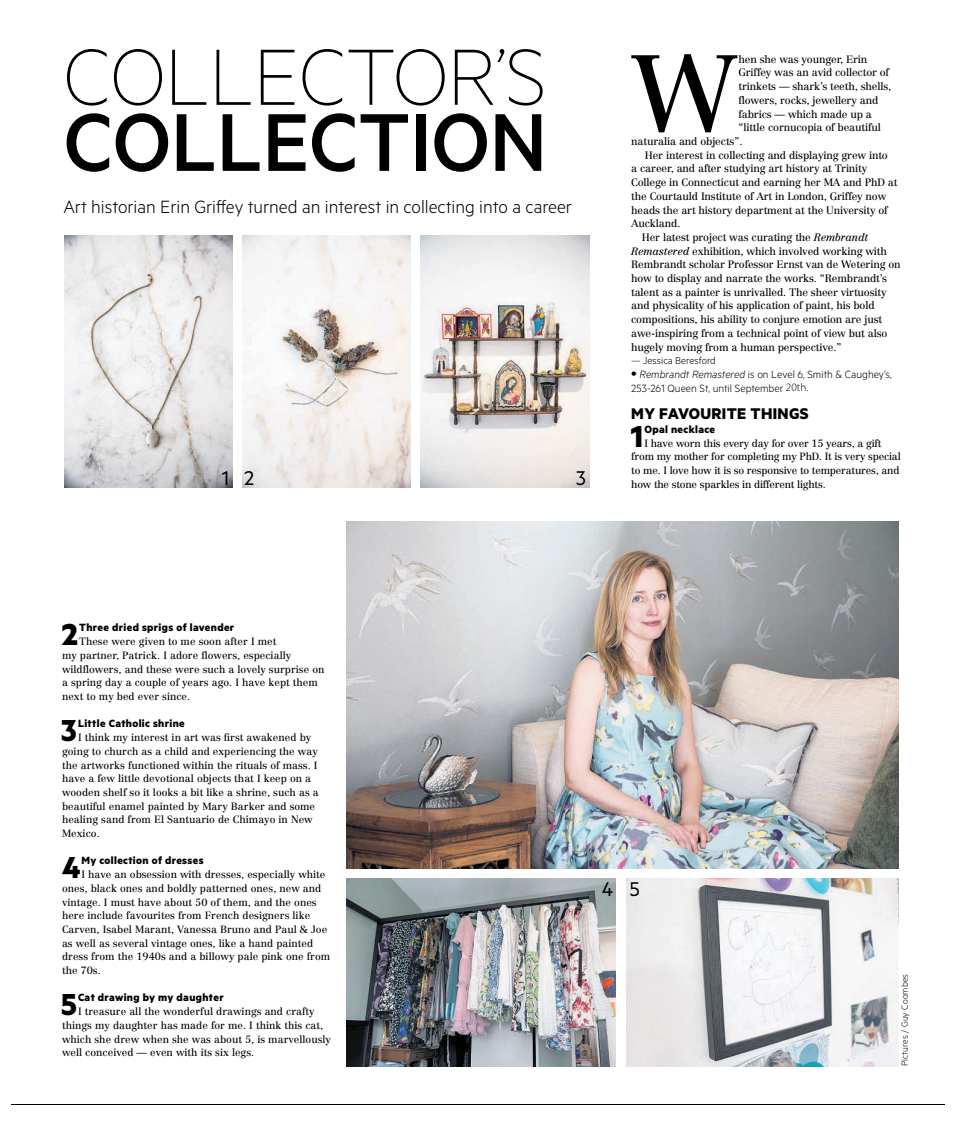
<style>
.page{position:relative;width:957px;height:1134px;background:#fff}
.page>*{position:absolute;margin:0;border:0;box-sizing:border-box;transform-origin:0 0}
.t1{font:106.88px "Centennial";color:#000}
.t2{font:500 92.12px "Metric";letter-spacing:-.01em;color:#000}
.t3{font:100 89.75px "Metric";letter-spacing:-.01em;color:#000}
.t4{font:700 34.12px "Metric";color:#000}
.t5{font:22.38px "Metric";color:#000}
.t6{font:300 19.88px "Metric";color:#000}
.t7{font:700 17.38px "Metric";letter-spacing:.02em;color:#000}
.t8{font:700 11.88px "Metric";letter-spacing:.03em;color:#000}
.t9{font:300 11.88px/13.8px "Metric";color:#000}
.t10{font:300 11.25px "Metric";color:#000}
.t11{font:300 11.25px "Myriad Pro";color:#000}
.t12{font:10.62px "Centennial";letter-spacing:-.015em;color:#000}
.t13{font:10.38px/13.8px "Centennial";color:#000}
.t14{font:10.38px/13.8px "Centennial";letter-spacing:-.02em;color:#000}
.t15{font:300 10px "Metric";letter-spacing:.01em;color:#000}
.s1{font-style:italic}
.s2{font-size:16.75px}
</style>
<div class="page">
<img style="left:346px;top:522px;width:553px;height:347px">
<img style="left:346px;top:878px;width:269px;height:188px">
<img style="left:626px;top:878px;width:273px;height:188px">
<hr style="left:11px;top:1104px;width:933px;height:1px;background:#000">
<img style="left:64px;top:236px;width:168px;height:252px">
<img style="left:242px;top:236px;width:169px;height:252px">
<img style="left:420px;top:236px;width:169px;height:252px">
<h3 class="t3" style="left:63px;top:25px;width:485px">COLLECTOR’S</h3>
<h2 class="t2" style="left:63px;top:88px;width:485px">COLLECTION</h2>
<h3 class="t6" style="left:63px;top:195px;width:510px">Art historian Erin Griffey turned an interest in collecting into a career</h3>
<h3 class="t5" style="left:222px;top:465px;width:34px">1 2</h3>
<h3 class="t5" style="left:576px;top:465px;width:11px">3</h3>
<h1 class="t1" style="left:632px;top:30px;width:107px">W</h1>
<p class="t12" style="left:738px;top:53px;width:130px">hen she was younger, Erin</p>
<p class="t12" style="left:738px;top:66px;width:152px">Griffey was an avid collector of</p>
<p class="t12" style="left:738px;top:80px;width:154px">trinkets — shark’s teeth, shells,</p>
<p class="t12" style="left:738px;top:94px;width:141px">flowers, rocks, jewellery and</p>
<p class="t12" style="left:738px;top:108px;width:135px">fabrics — which made up a</p>
<p class="t12" style="left:738px;top:121px;width:144px">“little cornucopia of beautiful</p>
<p class="t12" style="left:631px;top:135px;width:113px">naturalia and objects”.</p>
<p class="t12" style="left:645px;top:149px;width:244px">Her interest in collecting and displaying grew into</p>
<p class="t12" style="left:631px;top:162px;width:238px">a career, and after studying art history at Trinity</p>
<p class="t12" style="left:631px;top:176px;width:268px">College in Connecticut and earning her MA and PhD at</p>
<p class="t12" style="left:631px;top:190px;width:257px">the Courtauld Institute of Art in London, Griffey now</p>
<p class="t12" style="left:631px;top:203px;width:258px">heads the art history department at the University of</p>
<p class="t12" style="left:631px;top:217px;width:51px">Auckland.</p>
<p class="t12" style="left:642px;top:231px;width:228px">Her latest project was curating the <span class="s1">Rembrandt</span></p>
<p class="t12" style="left:631px;top:245px;width:257px"><span class="s1">Remastered</span> exhibition, which involved working with</p>
<p class="t12" style="left:631px;top:258px;width:271px">Rembrandt scholar Professor Ernst van de Wetering on</p>
<p class="t12" style="left:631px;top:272px;width:257px">how to display and narrate the works. “Rembrandt’s</p>
<p class="t12" style="left:631px;top:286px;width:257px">talent as a painter is unrivalled. The sheer virtuosity</p>
<p class="t12" style="left:631px;top:299px;width:245px">and physicality of his application of paint, his bold</p>
<p class="t12" style="left:631px;top:313px;width:253px">compositions, his ability to conjure emotion are just</p>
<p class="t12" style="left:631px;top:327px;width:258px">awe-inspiring from a technical point of view but also</p>
<p class="t12" style="left:631px;top:340px;width:212px">hugely moving from a human perspective.”</p>
<p class="t10" style="left:631px;top:354px;width:86px">— Jessica Beresford</p>
<p class="t9" style="left:631px;top:367px;width:262px"><span class="s2">•</span> <span class="s1">Rembrandt Remastered</span> is on Level 6, Smith &amp; Caughey’s,<br>253-261 Queen St, until September 13</p>
<h3 class="t7" style="left:631px;top:403px;width:179px">MY FAVOURITE THINGS</h3>
<h3 class="t4" style="left:631px;top:415px;width:14px">1</h3>
<p class="t8" style="left:644px;top:422px;width:72px">Opal necklace</p>
<p class="t11" style="left:786px;top:381px;width:24px">20th.</p>
<p class="t14" style="left:631px;top:436px;width:271px;text-indent:13px">I have worn this every day for over 15 years, a gift from my mother for completing my PhD. It is very special to me. I love how it is so responsive to temperatures, and how the stone sparkles in different lights.</p>
<h3 class="t4" style="left:62px;top:614px;width:18px">2</h3>
<p class="t8" style="left:79px;top:620px;width:157px">Three dried sprigs of lavender</p>
<p class="t13" style="left:62px;top:635px;width:264px;text-indent:17px">These were given to me soon after I met<br>my partner, Patrick. I adore flowers, especially wildflowers, and these were such a lovely surprise on a spring day a couple of years ago. I have kept them next to my bed ever since.</p>
<h3 class="t4" style="left:61px;top:710px;width:17px">3</h3>
<p class="t8" style="left:78px;top:716px;width:108px">Little Catholic shrine</p>
<p class="t13" style="left:62px;top:731px;width:258px;text-indent:16px">I think my interest in art was first awakened by going to church as a child and experiencing the way the artworks functioned within the rituals of mass. I have a few little devotional objects that I keep on a wooden shelf so it looks a bit like a shrine, such as a beautiful enamel painted by Mary Barker and some healing sand from El Santuario de Chimayo in New Mexico.</p>
<h3 class="t4" style="left:62px;top:847px;width:20px">4</h3>
<p class="t8" style="left:81px;top:853px;width:124px">My collection of dresses</p>
<p class="t13" style="left:62px;top:868px;width:270px;text-indent:19px">I have an obsession with dresses, especially white ones, black ones and boldly patterned ones, new and vintage. I must have about 50 of them, and the ones here include favourites from French designers like Carven, Isabel Marant, Vanessa Bruno and Paul &amp; Joe as well as several vintage ones, like a hand painted dress from the 1940s and a billowy pale pink one from the 70s.</p>
<h3 class="t4" style="left:61px;top:984px;width:17px">5</h3>
<p class="t8" style="left:78px;top:990px;width:147px">Cat drawing by my daughter</p>
<p class="t13" style="left:62px;top:1005px;width:270px;text-indent:16px">I treasure all the wonderful drawings and crafty things my daughter has made for me. I think this cat, which she drew when she was about 5, is marvellously well conceived — even with its six legs.</p>
<h3 class="t5" style="left:602px;top:876px;width:40px">4 5</h3>
<p class="t15" style="left:899px;top:1066px;width:94px;rotate:-90deg">Pictures / Guy Coombes</p>
</div>
